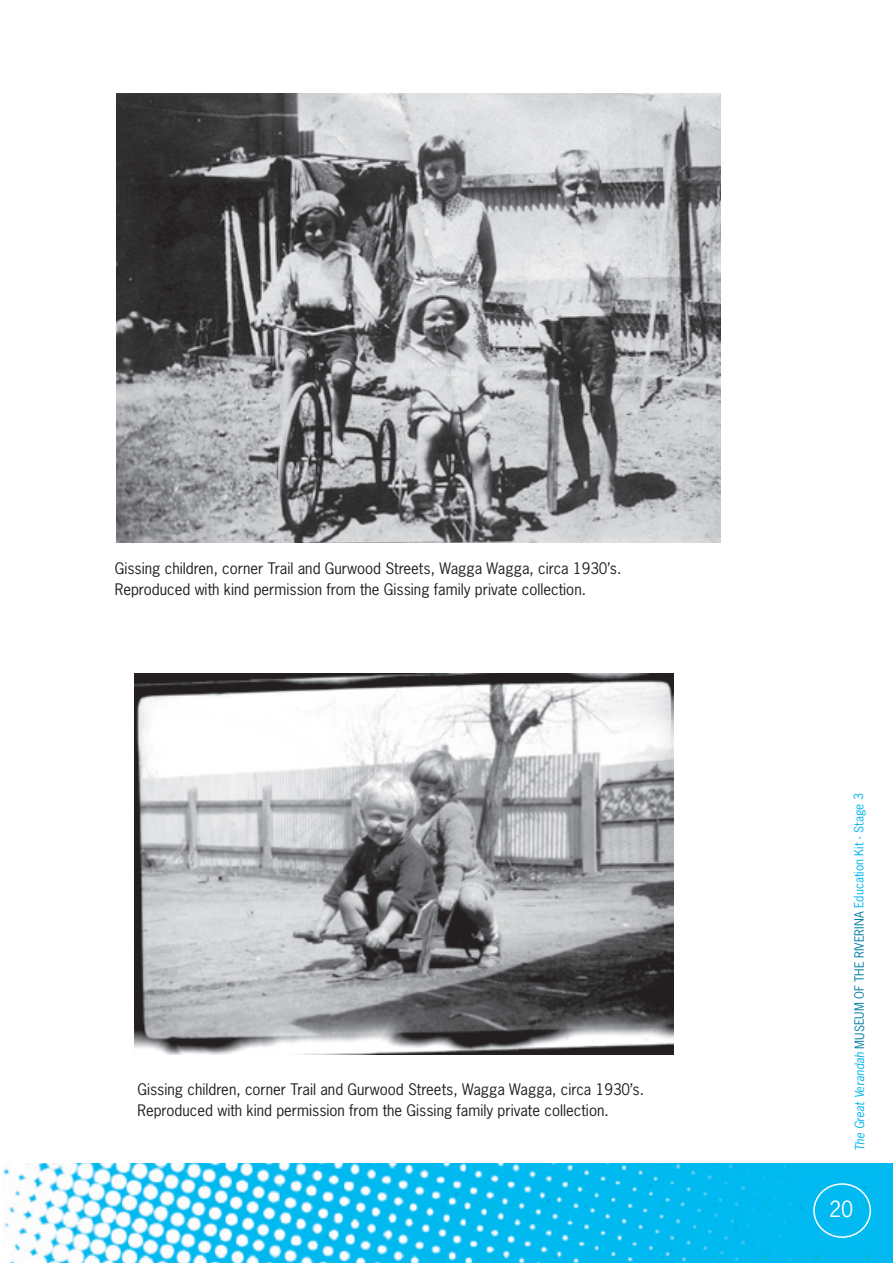
<style>
.page{position:relative;width:893px;height:1263px;background:#fff}
.page>*{position:absolute;margin:0;border:0;box-sizing:border-box;transform-origin:0 0}
.t1{font:21px "News Gothic Std";color:#fff}
.t2{font:15px/21px "News Gothic Std";color:#231f20}
.t3{font:12px "News Gothic Std";letter-spacing:-.005em;color:#007da6}
.s1{font-style:italic;color:#00b5ee}
.s2{color:#00b5ee}
</style>
<div class="page">
<img style="left:2px;top:1163px;width:891px;height:100px">
<div style="left:813px;top:1183px;width:58px;height:55px;border:2px solid #fff;border-radius:50%"></div>
<img style="left:116px;top:94px;width:605px;height:448px">
<img style="left:135px;top:673px;width:538px;height:381px">
<p class="t2" style="left:115px;top:558px;width:508px">Gissing children, corner Trail and Gurwood Streets, Wagga Wagga, circa 1930’s.<br>Reproduced with kind permission from the Gissing family private collection.</p>
<p class="t2" style="left:137px;top:1078px;width:508px">Gissing children, corner Trail and Gurwood Streets, Wagga Wagga, circa 1930’s.<br>Reproduced with kind permission from the Gissing family private collection.</p>
<p class="t3" style="left:852px;top:1151px;width:359px;rotate:-90deg"><span class="s1">The Great Verandah</span> MUSEUM OF THE RIVERINA <span class="s2">Education Kit - Stage 3</span></p>
<h1 class="t1" style="left:829px;top:1196px;width:26px">20</h1>
</div>
